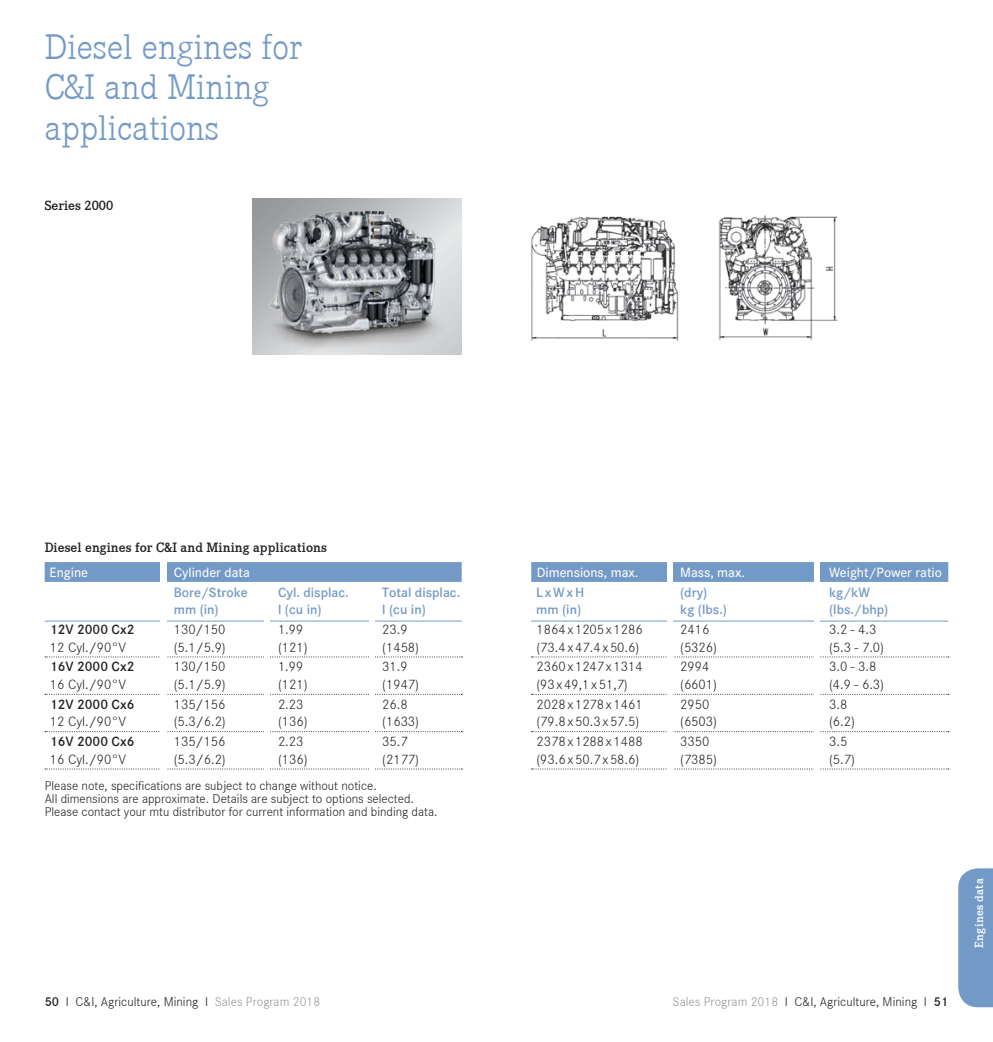
<style>
.page{position:relative;width:993px;height:1042px;background:#fff}
.page>*{position:absolute;margin:0;border:0;box-sizing:border-box;transform-origin:0 0}
.t1{font:300 36.75px/40.2px "Corporate E";color:#739ac7}
.t2{font:300 14px "Corporate S";color:#231f20}
.t3{font:600 14px "Corporate S";color:#739ac7}
.t4{font:300 14px "Corporate S";letter-spacing:.125em;color:#231f20}
.t5{font:500 14px "Corporate S";color:#fff}
.t6{font:600 14px "Corporate E";letter-spacing:.005em;color:#231f20}
.t7{font:600 14px "Corporate S";color:#231f20}
.t8{font:300 13.12px/13.1px "Corporate S";color:#231f20}
.t9{font:600 12.25px "Corporate E";letter-spacing:.03em;color:#fff}
.s1{font-weight:600}
.s2{color:#949698}
</style>
<div class="page">
<img style="left:252px;top:198px;width:209px;height:156px">
<div style="left:45px;top:562px;width:416px;height:20px;background:#739ac7"></div>
<hr style="left:45px;top:621px;width:416px;height:1px;background:#739ac7">
<svg style="left:45px;top:656px;width:417px;height:1px"></svg>
<svg style="left:45px;top:694px;width:417px;height:1px"></svg>
<svg style="left:45px;top:731px;width:417px;height:1px"></svg>
<svg style="left:45px;top:768px;width:417px;height:1px"></svg>
<div style="left:160px;top:557px;width:6px;height:218px;background:#fff"></div>
<div style="left:264px;top:585px;width:6px;height:189px;background:#fff"></div>
<div style="left:368px;top:585px;width:6px;height:189px;background:#fff"></div>
<div style="left:531px;top:562px;width:416px;height:20px;background:#739ac7"></div>
<hr style="left:531px;top:621px;width:416px;height:1px;background:#739ac7">
<svg style="left:531px;top:656px;width:417px;height:1px"></svg>
<svg style="left:531px;top:694px;width:417px;height:1px"></svg>
<svg style="left:531px;top:731px;width:417px;height:1px"></svg>
<svg style="left:531px;top:768px;width:417px;height:1px"></svg>
<div style="left:666px;top:557px;width:6px;height:337px;background:#fff"></div>
<div style="left:813px;top:560px;width:6px;height:334px;background:#fff"></div>
<img style="left:531px;top:215px;width:307px;height:126px">
<div style="left:958px;top:868px;width:34px;height:139px;background:#739ac7"></div>
<h1 class="t1" style="left:45px;top:25px;width:259px">Diesel engines for<br>C&amp;I and Mining applications</h1>
<p class="t6" style="left:45px;top:195px;width:70px">Series 2000</p>
<p class="t6" style="left:45px;top:538px;width:283px">Diesel engines for C&amp;I and Mining applications</p>
<p class="t5" style="left:50px;top:564px;width:40px">Engine</p>
<p class="t5" style="left:174px;top:564px;width:77px">Cylinder data</p>
<p class="t3" style="left:174px;top:583px;width:76px">Bore/Stroke</p>
<p class="t3" style="left:278px;top:583px;width:72px">Cyl. displac.</p>
<p class="t3" style="left:382px;top:583px;width:79px">Total displac.</p>
<p class="t3" style="left:174px;top:600px;width:46px">mm (in)</p>
<p class="t3" style="left:278px;top:600px;width:45px">l (cu in)</p>
<p class="t3" style="left:382px;top:600px;width:45px">l (cu in)</p>
<p class="t7" style="left:50px;top:620px;width:86px">12V 2000 Cx2</p>
<p class="t2" style="left:174px;top:620px;width:53px">130/150</p>
<p class="t2" style="left:278px;top:620px;width:27px">1.99</p>
<p class="t2" style="left:382px;top:620px;width:27px">23.9</p>
<p class="t2" style="left:50px;top:637px;width:78px">12 Cyl./90°V</p>
<p class="t2" style="left:174px;top:637px;width:53px">(5.1/5.9)</p>
<p class="t2" style="left:278px;top:637px;width:31px">(121)</p>
<p class="t2" style="left:382px;top:637px;width:38px">(1458)</p>
<p class="t7" style="left:50px;top:657px;width:86px">16V 2000 Cx2</p>
<p class="t2" style="left:174px;top:657px;width:53px">130/150</p>
<p class="t2" style="left:278px;top:657px;width:27px">1.99</p>
<p class="t2" style="left:382px;top:657px;width:27px">31.9</p>
<p class="t2" style="left:50px;top:674px;width:78px">16 Cyl./90°V</p>
<p class="t2" style="left:174px;top:674px;width:53px">(5.1/5.9)</p>
<p class="t2" style="left:278px;top:674px;width:31px">(121)</p>
<p class="t2" style="left:382px;top:674px;width:38px">(1947)</p>
<p class="t7" style="left:50px;top:695px;width:86px">12V 2000 Cx6</p>
<p class="t2" style="left:174px;top:694px;width:53px">135/156</p>
<p class="t2" style="left:278px;top:694px;width:27px">2.23</p>
<p class="t2" style="left:382px;top:694px;width:27px">26.8</p>
<p class="t2" style="left:50px;top:712px;width:78px">12 Cyl./90°V</p>
<p class="t2" style="left:174px;top:712px;width:53px">(5.3/6.2)</p>
<p class="t2" style="left:278px;top:712px;width:31px">(136)</p>
<p class="t2" style="left:382px;top:712px;width:38px">(1633)</p>
<p class="t7" style="left:50px;top:732px;width:86px">16V 2000 Cx6</p>
<p class="t2" style="left:174px;top:732px;width:53px">135/156</p>
<p class="t2" style="left:278px;top:732px;width:27px">2.23</p>
<p class="t2" style="left:382px;top:732px;width:27px">35.7</p>
<p class="t2" style="left:50px;top:749px;width:78px">16 Cyl./90°V</p>
<p class="t2" style="left:174px;top:749px;width:53px">(5.3/6.2)</p>
<p class="t2" style="left:278px;top:749px;width:31px">(136)</p>
<p class="t2" style="left:382px;top:749px;width:38px">(2177)</p>
<p class="t8" style="left:45px;top:778px;width:394px">Please note, specifications are subject to change without notice.<br>All dimensions are approximate. Details are subject to options selected.<br>Please contact your mtu distributor for current information and binding data.</p>
<p class="t5" style="left:536px;top:564px;width:103px">Dimensions, max.</p>
<p class="t5" style="left:680px;top:564px;width:66px">Mass, max.</p>
<p class="t5" style="left:828px;top:564px;width:114px">Weight/Power ratio</p>
<p class="t3" style="left:536px;top:583px;width:49px">LxWxH</p>
<p class="t3" style="left:680px;top:583px;width:29px">(dry)</p>
<p class="t3" style="left:828px;top:583px;width:42px">kg/kW</p>
<p class="t3" style="left:536px;top:600px;width:46px">mm (in)</p>
<p class="t3" style="left:680px;top:600px;width:48px">kg (lbs.)</p>
<p class="t3" style="left:828px;top:600px;width:61px">(lbs./bhp)</p>
<p class="t2" style="left:536px;top:620px;width:108px">1864x1205x1286</p>
<p class="t2" style="left:680px;top:620px;width:31px">2416</p>
<p class="t2" style="left:828px;top:620px;width:49px">3.2 - 4.3</p>
<p class="t4" style="left:536px;top:637px;width:104px">(73.4x47.4x50.6)</p>
<p class="t2" style="left:680px;top:637px;width:38px">(5326)</p>
<p class="t2" style="left:828px;top:637px;width:56px">(5.3 - 7.0)</p>
<p class="t2" style="left:536px;top:657px;width:108px">2360x1247x1314</p>
<p class="t2" style="left:680px;top:657px;width:31px">2994</p>
<p class="t2" style="left:828px;top:657px;width:49px">3.0 - 3.8</p>
<p class="t4" style="left:536px;top:674px;width:93px">(93x49,1x51,7)</p>
<p class="t2" style="left:680px;top:674px;width:38px">(6601)</p>
<p class="t2" style="left:828px;top:674px;width:56px">(4.9 - 6.3)</p>
<p class="t2" style="left:536px;top:694px;width:108px">2028x1278x1461</p>
<p class="t2" style="left:680px;top:694px;width:31px">2950</p>
<p class="t2" style="left:828px;top:694px;width:20px">3.8</p>
<p class="t4" style="left:536px;top:712px;width:104px">(79.8x50.3x57.5)</p>
<p class="t2" style="left:680px;top:712px;width:38px">(6503)</p>
<p class="t2" style="left:828px;top:712px;width:27px">(6.2)</p>
<p class="t2" style="left:536px;top:732px;width:108px">2378x1288x1488</p>
<p class="t2" style="left:680px;top:732px;width:31px">3350</p>
<p class="t2" style="left:828px;top:732px;width:20px">3.5</p>
<p class="t4" style="left:536px;top:749px;width:104px">(93.6x50.7x58.6)</p>
<p class="t2" style="left:680px;top:749px;width:38px">(7385)</p>
<p class="t2" style="left:828px;top:749px;width:27px">(5.7)</p>
<p class="t8" style="left:45px;top:994px;width:277px"><span class="s1">50</span> I C&amp;I, Agriculture, Mining I <span class="s2">Sales Program 2018</span></p>
<p class="t8" style="left:672px;top:994px;width:277px"><span class="s2">Sales Program 2018</span> I C&amp;I, Agriculture, Mining I <span class="s1">51</span></p>
<p class="t9" style="left:970px;top:948px;width:71px;rotate:-90deg">Engines data</p>
</div>
